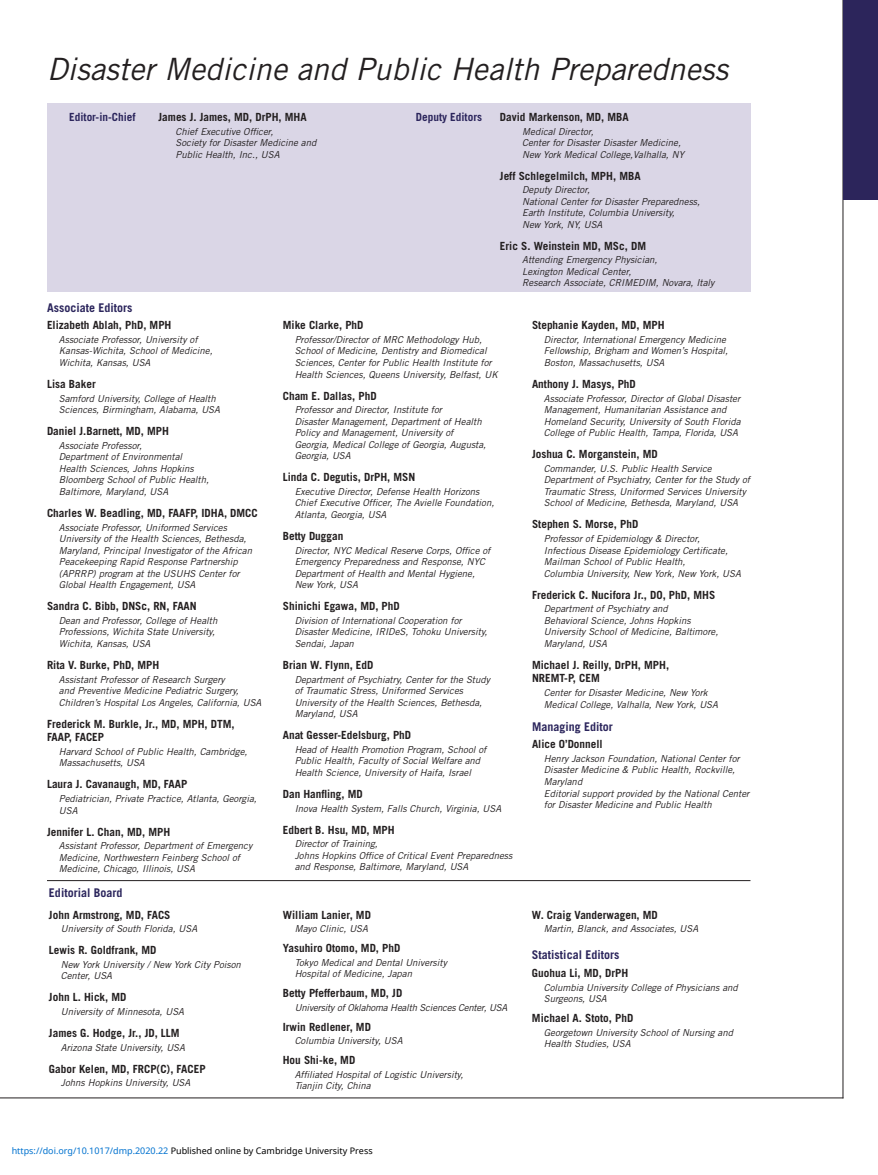
<style>
.page{position:relative;width:878px;height:1175px;background:#fff}
.page>*{position:absolute;margin:0;border:0;box-sizing:border-box;transform-origin:0 0}
.t1{font:italic 30.75px "Trade Gothic";color:#231f20}
.t2{font:700 12px "Trade Gothic";color:#2b255c}
.t3{font:700 11.25px/13.5px "Trade Gothic";color:#231f20}
.t4{font:700 11.25px "Trade Gothic";color:#2b255c}
.t5{font:italic 9.6px/11.6px "Trade Gothic";color:#231f20}
.t6{font:italic 9.6px "Trade Gothic";letter-spacing:-.02em;color:#231f20}
.t7{font:9px "Noto Sans";color:#000}
.s1{color:#0172cf}
</style>
<div class="page">
<div style="left:47px;top:103px;width:703px;height:189px;background:#dad6e6"></div>
<hr style="left:47px;top:880px;width:703px;height:1px;background:#231f20">
<hr style="left:0;top:1097px;width:843px;height:1px;background:#231f20">
<hr style="left:842px;top:0;width:1px;height:1098px;background:#231f20">
<div style="left:843px;top:0;width:34px;height:200px;background:#2c255b"></div>
<h1 class="t1" style="left:47px;top:50px;width:682px">Disaster Medicine and Public Health Preparedness</h1>
<p class="t4" style="left:69px;top:110px;width:68px">Editor-in-Chief</p>
<p class="t3" style="left:158px;top:110px;width:150px">James J. James, MD, DrPH, MHA</p>
<p class="t5" style="left:175px;top:125px;width:142px">Chief Executive Officer,<br>Society for Disaster Medicine and<br>Public Health, Inc., USA</p>
<p class="t4" style="left:416px;top:110px;width:68px">Deputy Editors</p>
<p class="t3" style="left:500px;top:110px;width:130px">David Markenson, MD, MBA</p>
<p class="t5" style="left:522px;top:125px;width:163px">Medical Director,<br>Center for Disaster Disaster Medicine,<br>New York Medical College,Valhalla, NY</p>
<p class="t3" style="left:500px;top:169px;width:142px">Jeff Schlegelmilch, MPH, MBA</p>
<p class="t5" style="left:522px;top:184px;width:179px">Deputy Director,<br>National Center for Disaster Preparedness,<br>Earth Institute, Columbia University,<br>New York, NY, USA</p>
<p class="t3" style="left:500px;top:239px;width:148px">Eric S. Weinstein MD, MSc, DM</p>
<p class="t5" style="left:522px;top:254px;width:194px">Attending Emergency Physician,<br>Lexington Medical Center,<br>Research Associate, CRIMEDIM, Novara, Italy</p>
<p class="t2" style="left:47px;top:300px;width:87px">Associate Editors</p>
<p class="t3" style="left:47px;top:318px;width:126px">Elizabeth Ablah, PhD, MPH</p>
<p class="t5" style="left:59px;top:334px;width:155px">Associate Professor, University of<br>Kansas-Wichita, School of Medicine,<br>Wichita, Kansas, USA</p>
<p class="t3" style="left:47px;top:377px;width:50px">Lisa Baker</p>
<p class="t5" style="left:59px;top:392px;width:163px">Samford University, College of Health<br>Sciences, Birmingham, Alabama, USA</p>
<p class="t3" style="left:47px;top:424px;width:123px">Daniel J.Barnett, MD, MPH</p>
<p class="t5" style="left:59px;top:439px;width:152px">Associate Professor,<br>Department of Environmental<br>Health Sciences, Johns Hopkins<br>Bloomberg School of Public Health,<br>Baltimore, Maryland, USA</p>
<p class="t3" style="left:47px;top:506px;width:212px">Charles W. Beadling, MD, FAAFP, IDHA, DMCC</p>
<p class="t5" style="left:59px;top:521px;width:195px">Associate Professor, Uniformed Services University of the Health Sciences, Bethesda, Maryland, Principal Investigator of the African Peacekeeping Rapid Response Partnership (APRRP) program at the USUHS Center for Global Health Engagement, USA</p>
<p class="t3" style="left:47px;top:599px;width:151px">Sandra C. Bibb, DNSc, RN, FAAN</p>
<p class="t5" style="left:59px;top:614px;width:160px">Dean and Professor, College of Health<br>Professions, Wichita State University,<br>Wichita, Kansas, USA</p>
<p class="t3" style="left:47px;top:658px;width:114px">Rita V. Burke, PhD, MPH</p>
<p class="t5" style="left:59px;top:673px;width:204px">Assistant Professor of Research Surgery<br>and Preventive Medicine Pediatric Surgery,<br>Children’s Hospital Los Angeles, California, USA</p>
<p class="t3" style="left:47px;top:716px;width:189px">Frederick M. Burkle, Jr., MD, MPH, DTM,<br>FAAP, FACEP</p>
<p class="t5" style="left:59px;top:745px;width:190px">Harvard School of Public Health, Cambridge,<br>Massachusetts, USA</p>
<p class="t3" style="left:47px;top:777px;width:142px">Laura J. Cavanaugh, MD, FAAP</p>
<p class="t5" style="left:59px;top:792px;width:199px">Pediatrician, Private Practice, Atlanta, Georgia,<br>USA</p>
<p class="t3" style="left:47px;top:824px;width:125px">Jennifer L. Chan, MD, MPH</p>
<p class="t5" style="left:59px;top:840px;width:195px">Assistant Professor, Department of Emergency<br>Medicine, Northwestern Feinberg School of<br>Medicine, Chicago, Illinois, USA</p>
<p class="t2" style="left:49px;top:885px;width:75px">Editorial Board</p>
<p class="t3" style="left:49px;top:907px;width:123px">John Armstrong, MD, FACS</p>
<p class="t5" style="left:61px;top:923px;width:138px">University of South Florida, USA</p>
<p class="t3" style="left:49px;top:943px;width:109px">Lewis R. Goldfrank, MD</p>
<p class="t5" style="left:61px;top:958px;width:181px">New York University / New York City Poison<br>Center, USA</p>
<p class="t3" style="left:49px;top:990px;width:79px">John L. Hick, MD</p>
<p class="t5" style="left:61px;top:1005px;width:125px">University of Minnesota, USA</p>
<p class="t3" style="left:49px;top:1026px;width:132px">James G. Hodge, Jr., JD, LLM</p>
<p class="t5" style="left:61px;top:1041px;width:126px">Arizona State University, USA</p>
<p class="t3" style="left:49px;top:1061px;width:158px">Gabor Kelen, MD, FRCP(C), FACEP</p>
<p class="t5" style="left:61px;top:1077px;width:131px">Johns Hopkins University, USA</p>
<p class="t3" style="left:283px;top:318px;width:82px">Mike Clarke, PhD</p>
<p class="t5" style="left:295px;top:333px;width:204px">Professor/Director of MRC Methodology Hub, School of Medicine, Dentistry and Biomedical Sciences, Center for Public Health Institute for Health Sciences, Queens University, Belfast, UK</p>
<p class="t3" style="left:283px;top:388px;width:95px">Cham E. Dallas, PhD</p>
<p class="t5" style="left:295px;top:404px;width:193px">Professor and Director, Institute for<br>Disaster Management, Department of Health Policy and Management, University of Georgia, Medical College of Georgia, Augusta, Georgia, USA</p>
<p class="t3" style="left:283px;top:470px;width:134px">Linda C. Degutis, DrPH, MSN</p>
<p class="t5" style="left:295px;top:485px;width:201px">Executive Director, Defense Health Horizons<br>Chief Executive Officer, The Avielle Foundation,<br>Atlanta, Georgia, USA</p>
<p class="t3" style="left:283px;top:529px;width:62px">Betty Duggan</p>
<p class="t5" style="left:295px;top:544px;width:197px">Director, NYC Medical Reserve Corps, Office of Emergency Preparedness and Response, NYC Department of Health and Mental Hygiene, New York, USA</p>
<p class="t3" style="left:283px;top:599px;width:118px">Shinichi Egawa, MD, PhD</p>
<p class="t5" style="left:295px;top:614px;width:194px">Division of International Cooperation for<br>Disaster Medicine, IRIDeS, Tohoku University,<br>Sendai, Japan</p>
<p class="t3" style="left:283px;top:658px;width:92px">Brian W. Flynn, EdD</p>
<p class="t5" style="left:295px;top:673px;width:197px">Department of Psychiatry, Center for the Study of Traumatic Stress, Uniformed Services University of the Health Sciences, Bethesda, Maryland, USA</p>
<p class="t3" style="left:283px;top:728px;width:130px">Anat Gesser-Edelsburg, PhD</p>
<p class="t5" style="left:295px;top:743px;width:193px">Head of Health Promotion Program, School of<br>Public Health, Faculty of Social Welfare and<br>Health Science, University of Haifa, Israel</p>
<p class="t3" style="left:283px;top:787px;width:82px">Dan Hanfling, MD</p>
<p class="t5" style="left:295px;top:802px;width:208px">Inova Health System, Falls Church, Virginia, USA</p>
<p class="t3" style="left:283px;top:822px;width:113px">Edbert B. Hsu, MD, MPH</p>
<p class="t5" style="left:295px;top:838px;width:219px">Director of Training,<br>Johns Hopkins Office of Critical Event Preparedness and Response, Baltimore, Maryland, USA</p>
<p class="t3" style="left:283px;top:907px;width:90px">William Lanier, MD</p>
<p class="t5" style="left:295px;top:922px;width:75px">Mayo Clinic, USA</p>
<p class="t3" style="left:283px;top:941px;width:119px">Yasuhiro Otomo, MD, PhD</p>
<p class="t5" style="left:295px;top:956px;width:154px">Tokyo Medical and Dental University<br>Hospital of Medicine, Japan</p>
<p class="t3" style="left:283px;top:986px;width:121px">Betty Pfefferbaum, MD, JD</p>
<p class="t6" style="left:295px;top:1001px;width:214px">University of Oklahoma Health Sciences Center, USA</p>
<p class="t3" style="left:283px;top:1019px;width:90px">Irwin Redlener, MD</p>
<p class="t5" style="left:295px;top:1035px;width:109px">Columbia University, USA</p>
<p class="t3" style="left:283px;top:1053px;width:74px">Hou Shi-ke, MD</p>
<p class="t5" style="left:295px;top:1068px;width:170px">Affiliated Hospital of Logistic University,<br>Tianjin City, China</p>
<p class="t3" style="left:532px;top:318px;width:134px">Stephanie Kayden, MD, MPH</p>
<p class="t5" style="left:544px;top:333px;width:186px">Director, International Emergency Medicine<br>Fellowship, Brigham and Women’s Hospital,<br>Boston, Massachusetts, USA</p>
<p class="t3" style="left:532px;top:377px;width:105px">Anthony J. Masys, PhD</p>
<p class="t5" style="left:544px;top:392px;width:198px">Associate Professor, Director of Global Disaster Management, Humanitarian Assistance and Homeland Security, University of South Florida College of Public Health, Tampa, Florida, USA</p>
<p class="t3" style="left:532px;top:447px;width:127px">Joshua C. Morganstein, MD</p>
<p class="t5" style="left:544px;top:462px;width:208px">Commander, U.S. Public Health Service Department of Psychiatry, Center for the Study of Traumatic Stress, Uniformed Services University School of Medicine, Bethesda, Maryland, USA</p>
<p class="t3" style="left:532px;top:517px;width:108px">Stephen S. Morse, PhD</p>
<p class="t5" style="left:544px;top:533px;width:198px">Professor of Epidemiology &amp; Director, Infectious Disease Epidemiology Certificate, Mailman School of Public Health,<br>Columbia University, New York, New York, USA</p>
<p class="t3" style="left:532px;top:588px;width:185px">Frederick C. Nucifora Jr., DO, PhD, MHS</p>
<p class="t5" style="left:544px;top:603px;width:176px">Department of Psychiatry and<br>Behavioral Science, Johns Hopkins<br>University School of Medicine, Baltimore,<br>Maryland, USA</p>
<p class="t3" style="left:532px;top:658px;width:139px">Michael J. Reilly, DrPH, MPH,<br>NREMT-P, CEM</p>
<p class="t5" style="left:544px;top:687px;width:176px">Center for Disaster Medicine, New York<br>Medical College, Valhalla, New York, USA</p>
<p class="t2" style="left:532px;top:719px;width:82px">Managing Editor</p>
<p class="t3" style="left:532px;top:737px;width:72px">Alice O’Donnell</p>
<p class="t5" style="left:544px;top:752px;width:207px">Henry Jackson Foundation, National Center for Disaster Medicine &amp; Public Health, Rockville, Maryland<br>Editorial support provided by the National Center for Disaster Medicine and Public Health</p>
<p class="t3" style="left:532px;top:907px;width:127px">W. Craig Vanderwagen, MD</p>
<p class="t5" style="left:544px;top:922px;width:156px">Martin, Blanck, and Associates, USA</p>
<p class="t2" style="left:532px;top:947px;width:89px">Statistical Editors</p>
<p class="t3" style="left:532px;top:966px;width:98px">Guohua Li, MD, DrPH</p>
<p class="t5" style="left:544px;top:981px;width:195px">Columbia University College of Physicians and<br>Surgeons, USA</p>
<p class="t3" style="left:532px;top:1011px;width:103px">Michael A. Stoto, PhD</p>
<p class="t5" style="left:544px;top:1026px;width:191px">Georgetown University School of Nursing and<br>Health Studies, USA</p>
<p class="t7" style="left:12px;top:1143px;width:362px"><span class="s1">https://doi.org/10.1017/dmp.2020.22</span> Published online by Cambridge University Press</p>
</div>
